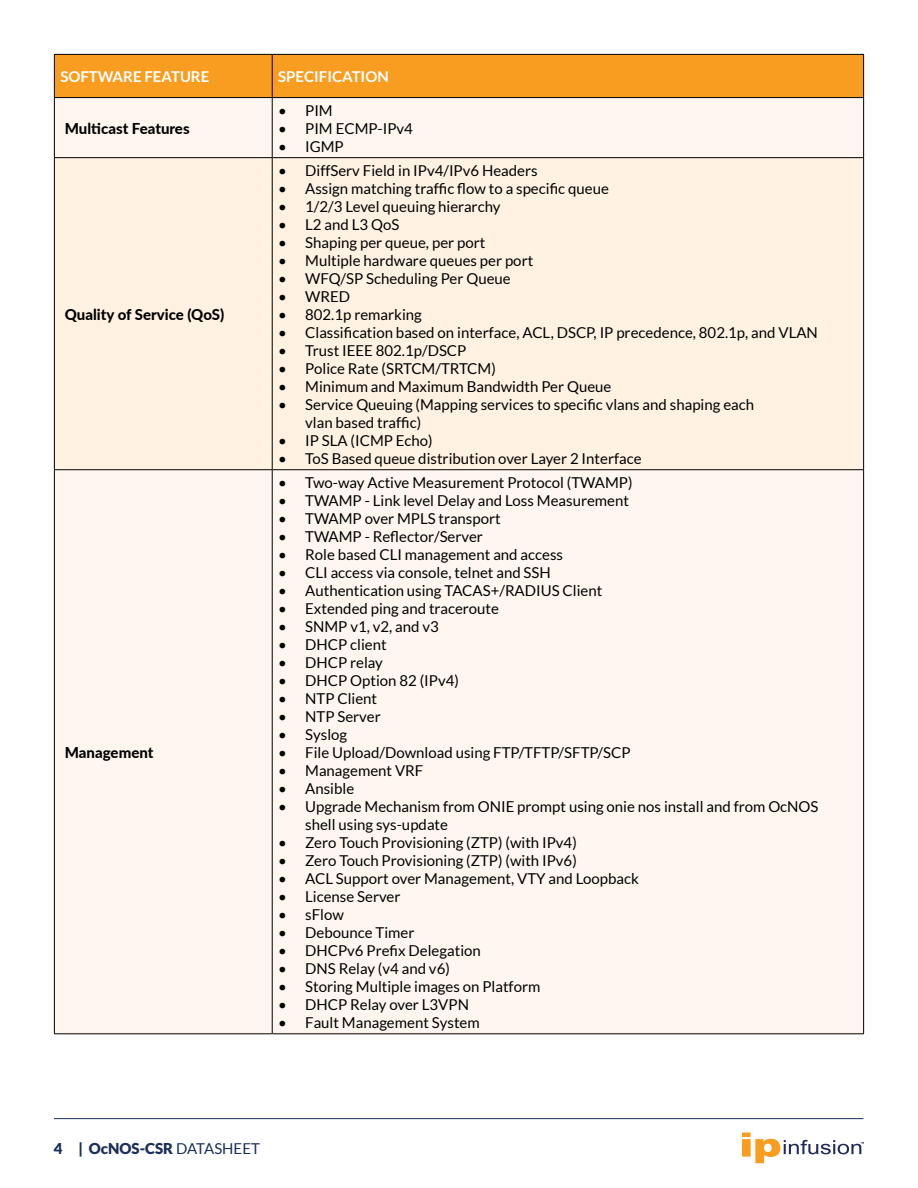
<style>
.page{position:relative;width:918px;height:1188px;background:#fff}
.page>*{position:absolute;margin:0;border:0;box-sizing:border-box;transform-origin:0 0}
.t1{font:15px/18px "Lato";color:#000}
.t2{font:800 15px "Lato";color:#000}
.t3{font:700 15px "Lato";color:#fff}
.t4{font:900 15px "Lato";color:#1a2f59}
.s1{font-weight:400}
</style>
<div class="page">
<hr style="left:54px;top:1118px;width:809px;height:1px;background:#1a2f59">
<svg style="left:742px;top:1132px;width:122px;height:31px"></svg>
<div style="left:55px;top:55px;width:808px;height:42px;background:#f99d20"></div>
<div style="left:55px;top:98px;width:808px;height:935px;background:#fff7ef"></div>
<div style="left:55px;top:158px;width:808px;height:311px;background:#fff2e3"></div>
<hr style="left:54px;top:98px;width:1px;height:59px;background:#000">
<hr style="left:272px;top:98px;width:1px;height:59px;background:#000">
<hr style="left:863px;top:98px;width:1px;height:59px;background:#000">
<hr style="left:54px;top:157px;width:218px;height:1px;background:#000">
<hr style="left:54px;top:158px;width:1px;height:311px;background:#000">
<hr style="left:54px;top:470px;width:1px;height:563px;background:#000">
<hr style="left:272px;top:157px;width:592px;height:1px;background:#000">
<hr style="left:272px;top:158px;width:1px;height:311px;background:#000">
<hr style="left:863px;top:158px;width:1px;height:311px;background:#000">
<hr style="left:272px;top:470px;width:1px;height:563px;background:#000">
<hr style="left:863px;top:470px;width:1px;height:563px;background:#000">
<hr style="left:54px;top:469px;width:218px;height:1px;background:#000">
<hr style="left:272px;top:469px;width:592px;height:1px;background:#000">
<hr style="left:54px;top:54px;width:218px;height:1px;background:#000">
<hr style="left:54px;top:55px;width:1px;height:42px;background:#000">
<hr style="left:54px;top:97px;width:218px;height:1px;background:#000">
<hr style="left:54px;top:1033px;width:218px;height:1px;background:#000">
<hr style="left:272px;top:54px;width:592px;height:1px;background:#000">
<hr style="left:272px;top:55px;width:1px;height:42px;background:#000">
<hr style="left:863px;top:55px;width:1px;height:42px;background:#000">
<hr style="left:272px;top:97px;width:592px;height:1px;background:#000">
<hr style="left:272px;top:1033px;width:592px;height:1px;background:#000">
<p class="t3" style="left:60px;top:68px;width:150px">SOFTWARE FEATURE</p>
<p class="t3" style="left:278px;top:68px;width:112px">SPECIFICATION</p>
<p class="t2" style="left:65px;top:117px;width:126px">Multicast Features</p>
<p class="t2" style="left:65px;top:303px;width:161px">Quality of Service (QoS)</p>
<p class="t2" style="left:65px;top:741px;width:90px">Management</p>
<p class="t1" style="left:278px;top:101px;width:56px">• PIM</p>
<p class="t1" style="left:278px;top:119px;width:136px">• PIM ECMP-IPv4</p>
<p class="t1" style="left:278px;top:137px;width:67px">• IGMP</p>
<p class="t1" style="left:278px;top:161px;width:261px">• DiffServ Field in IPv4/IPv6 Headers</p>
<p class="t1" style="left:278px;top:179px;width:332px">• Assign matching traffic flow to a specific queue</p>
<p class="t1" style="left:278px;top:197px;width:224px">• 1/2/3 Level queuing hierarchy</p>
<p class="t1" style="left:278px;top:215px;width:123px">• L2 and L3 QoS</p>
<p class="t1" style="left:278px;top:233px;width:209px">• Shaping per queue, per port</p>
<p class="t1" style="left:278px;top:251px;width:257px">• Multiple hardware queues per port</p>
<p class="t1" style="left:278px;top:269px;width:234px">• WFQ/SP Scheduling Per Queue</p>
<p class="t1" style="left:278px;top:287px;width:73px">• WRED</p>
<p class="t1" style="left:278px;top:305px;width:145px">• 802.1p remarking</p>
<p class="t1" style="left:278px;top:323px;width:541px">• Classification based on interface, ACL, DSCP, IP precedence, 802.1p, and VLAN</p>
<p class="t1" style="left:278px;top:341px;width:190px">• Trust IEEE 802.1p/DSCP</p>
<p class="t1" style="left:278px;top:359px;width:219px">• Police Rate (SRTCM/TRTCM)</p>
<p class="t1" style="left:278px;top:377px;width:335px">• Minimum and Maximum Bandwidth Per Queue</p>
<p class="t1" style="left:305px;top:395px;width:450px;text-indent:-27px">• Service Queuing (Mapping services to specific vlans and shaping each vlan based traffic)</p>
<p class="t1" style="left:278px;top:431px;width:156px">• IP SLA (ICMP Echo)</p>
<p class="t1" style="left:278px;top:449px;width:365px">• ToS Based queue distribution over Layer 2 Interface</p>
<p class="t1" style="left:278px;top:473px;width:356px">• Two-way Active Measurement Protocol (TWAMP)</p>
<p class="t1" style="left:278px;top:491px;width:352px">• TWAMP - Link level Delay and Loss Measurement</p>
<p class="t1" style="left:278px;top:509px;width:224px">• TWAMP over MPLS transport</p>
<p class="t1" style="left:278px;top:527px;width:206px">• TWAMP - Reflector/Server</p>
<p class="t1" style="left:278px;top:545px;width:286px">• Role based CLI management and access</p>
<p class="t1" style="left:278px;top:563px;width:274px">• CLI access via console, telnet and SSH</p>
<p class="t1" style="left:278px;top:581px;width:326px">• Authentication using TACAS+/RADIUS Client</p>
<p class="t1" style="left:278px;top:599px;width:222px">• Extended ping and traceroute</p>
<p class="t1" style="left:278px;top:617px;width:162px">• SNMP v1, v2, and v3</p>
<p class="t1" style="left:278px;top:635px;width:110px">• DHCP client</p>
<p class="t1" style="left:278px;top:653px;width:106px">• DHCP relay</p>
<p class="t1" style="left:278px;top:671px;width:182px">• DHCP Option 82 (IPv4)</p>
<p class="t1" style="left:278px;top:689px;width:101px">• NTP Client</p>
<p class="t1" style="left:278px;top:707px;width:104px">• NTP Server</p>
<p class="t1" style="left:278px;top:725px;width:70px">• Syslog</p>
<p class="t1" style="left:278px;top:743px;width:354px">• File Upload/Download using FTP/TFTP/SFTP/SCP</p>
<p class="t1" style="left:278px;top:761px;width:147px">• Management VRF</p>
<p class="t1" style="left:278px;top:779px;width:77px">• Ansible</p>
<p class="t1" style="left:305px;top:797px;width:515px;text-indent:-27px">• Upgrade Mechanism from ONIE prompt using onie nos install and from OcNOS shell using sys-update</p>
<p class="t1" style="left:278px;top:833px;width:300px">• Zero Touch Provisioning (ZTP) (with IPv4)</p>
<p class="t1" style="left:278px;top:851px;width:300px">• Zero Touch Provisioning (ZTP) (with IPv6)</p>
<p class="t1" style="left:278px;top:869px;width:362px">• ACL Support over Management, VTY and Loopback</p>
<p class="t1" style="left:278px;top:887px;width:124px">• License Server</p>
<p class="t1" style="left:278px;top:905px;width:67px">• sFlow</p>
<p class="t1" style="left:278px;top:923px;width:138px">• Debounce Timer</p>
<p class="t1" style="left:278px;top:941px;width:204px">• DHCPv6 Prefix Delegation</p>
<p class="t1" style="left:278px;top:959px;width:173px">• DNS Relay (v4 and v6)</p>
<p class="t1" style="left:278px;top:977px;width:264px">• Storing Multiple images on Platform</p>
<p class="t1" style="left:278px;top:995px;width:192px">• DHCP Relay over L3VPN</p>
<p class="t1" style="left:278px;top:1013px;width:203px">• Fault Management System</p>
<p class="t4" style="left:54px;top:1139px;width:208px">4 | OcNOS-CSR <span class="s1">DATASHEET</span></p>
</div>
